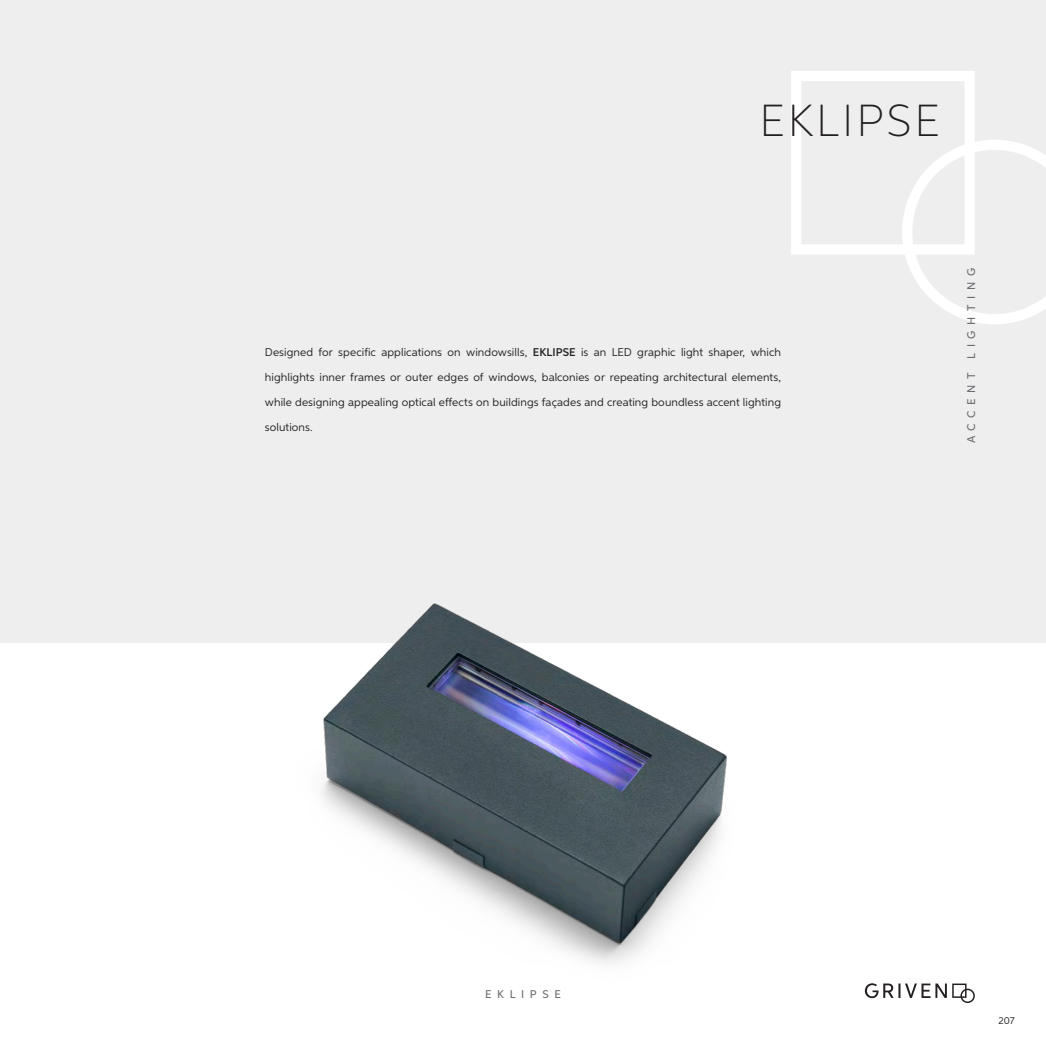
<style>
.page{position:relative;width:1046px;height:1046px;background:#fff}
.page>*{position:absolute;margin:0;border:0;box-sizing:border-box;transform-origin:0 0}
.t1{font:100 45px "Aspira";letter-spacing:.07em;color:#231f20}
.t2{font:11.25px "Aspira";letter-spacing:.005em;color:#231f20}
.t3{font:500 11.25px "Aspira";letter-spacing:.5em;color:#6c6d70}
.t4{font:10px "Aspira";color:#231f20}
.s1{font-weight:600}
</style>
<div class="page">
<div style="left:0;top:0;width:1045px;height:642px;background:#eeeeef"></div>
<div style="left:791px;top:71px;width:183px;height:183px;border:10px solid #fff"></div>
<svg style="left:901px;top:140px;width:144px;height:184px"></svg>
<svg style="left:952px;top:983px;width:22px;height:19px"></svg>
<svg style="left:864px;top:983px;width:82px;height:14px"></svg>
<img style="left:285px;top:603px;width:630px;height:385px">
<h1 class="t1" style="left:759px;top:93px;width:181px">EKLIPSE</h1>
<p class="t2" style="left:265px;top:345px;width:517px">Designed for specific applications on windowsills, <span class="s1">EKLIPSE</span> is an LED graphic light shaper, which</p>
<p class="t2" style="left:265px;top:370px;width:517px">highlights inner frames or outer edges of windows, balconies or repeating architectural elements,</p>
<p class="t2" style="left:265px;top:395px;width:517px">while designing appealing optical effects on buildings façades and creating boundless accent lighting</p>
<p class="t2" style="left:265px;top:420px;width:49px">solutions.</p>
<p class="t3" style="left:964px;top:443px;width:177px;rotate:-90deg">ACCENT LIGHTING</p>
<p class="t3" style="left:485px;top:986px;width:77px">EKLIPSE</p>
<p class="t4" style="left:998px;top:1014px;width:18px">207</p>
</div>
